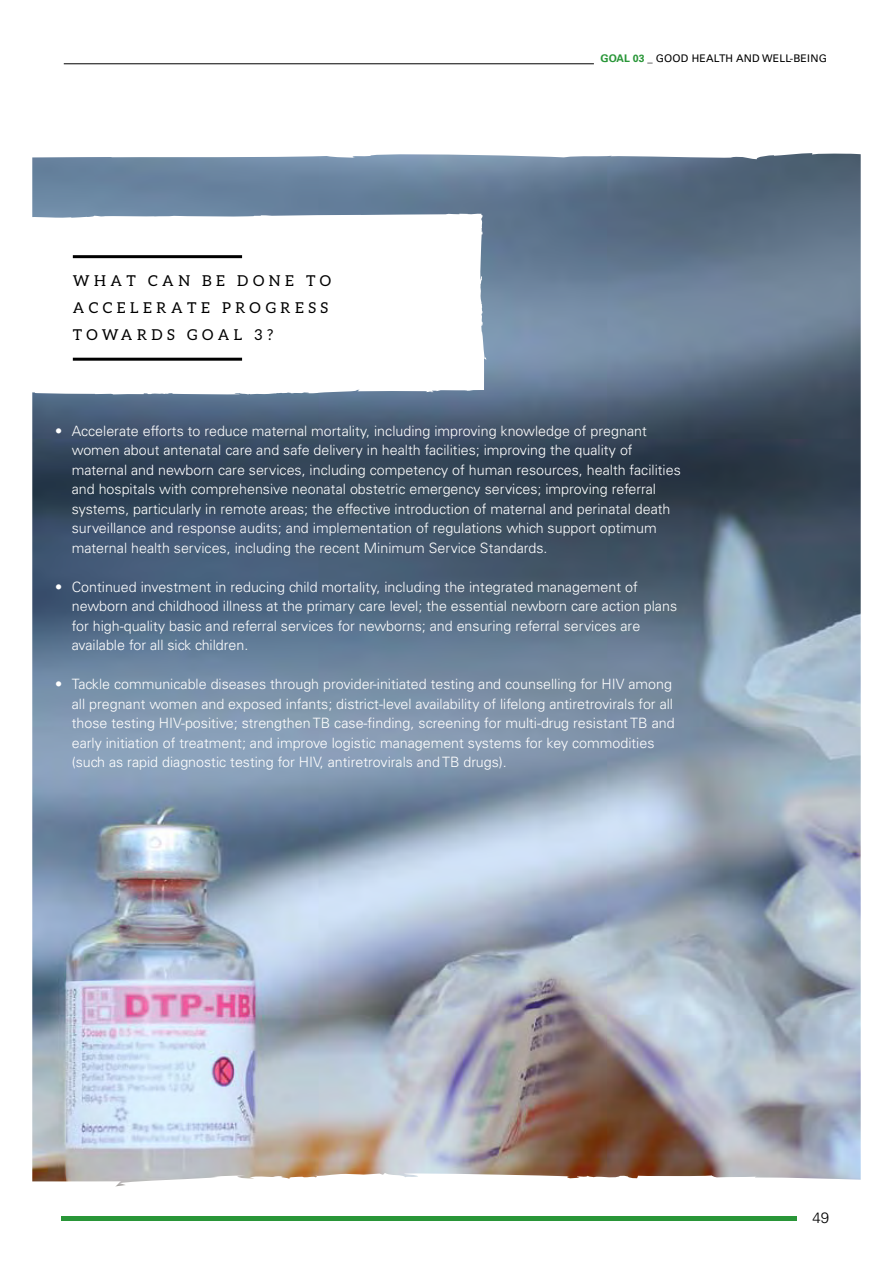
<style>
.page{position:relative;width:893px;height:1263px;background:#fff}
.page>*{position:absolute;margin:0;border:0;box-sizing:border-box;transform-origin:0 0}
.t1{font:15px/27px "Aleo";letter-spacing:.3em;color:#000}
.t2{font:300 15px "Univers LT Std";color:#000}
.t3{font:300 14.25px/19.5px "Univers LT Std";color:#fff}
.t4{font:10.5px "Univers LT Std";letter-spacing:.02em;color:#000}
.s1{font-weight:700;color:#299638}
</style>
<div class="page">
<hr style="left:64px;top:63px;width:530px;height:1px;background:#000">
<div style="left:61px;top:1215px;width:735px;height:5px;background:#299638"></div>
<img style="left:32px;top:153px;width:829px;height:1033px">
<svg style="left:32px;top:213px;width:454px;height:182px"></svg>
<hr style="left:73px;top:255px;width:169px;height:3px;background:#000">
<hr style="left:73px;top:358px;width:169px;height:3px;background:#000">
<p class="t1" style="left:73px;top:267px;width:260px">WHAT CAN BE DONE TO<br>ACCELERATE PROGRESS<br>TOWARDS GOAL 3?</p>
<p class="t4" style="left:601px;top:52px;width:226px"><span class="s1">GOAL 03</span> _ GOOD HEALTH AND WELL-BEING</p>
<p class="t3" style="left:72px;top:421px;width:610px;text-indent:-17px">• Accelerate efforts to reduce maternal mortality, including improving knowledge of pregnant women about antenatal care and safe delivery in health facilities; improving the quality of maternal and newborn care services, including competency of human resources, health facilities and hospitals with comprehensive neonatal obstetric emergency services; improving referral systems, particularly in remote areas; the effective introduction of maternal and perinatal death surveillance and response audits; and implementation of regulations which support optimum maternal health services, including the recent Minimum Service Standards.</p>
<p class="t3" style="left:72px;top:577px;width:607px;text-indent:-17px">• Continued investment in reducing child mortality, including the integrated management of newborn and childhood illness at the primary care level; the essential newborn care action plans for high-quality basic and referral services for newborns; and ensuring referral services are available for all sick children.</p>
<p class="t3" style="left:72px;top:674px;width:604px;text-indent:-17px">• Tackle communicable diseases through provider-initiated testing and counselling for HIV among all pregnant women and exposed infants; district-level availability of lifelong antiretrovirals for all those testing HIV-positive; strengthen TB case-finding, screening for multi-drug resistant TB and early initiation of treatment; and improve logistic management systems for key commodities (such as rapid diagnostic testing for HIV, antiretrovirals and TB drugs).</p>
<p class="t2" style="left:812px;top:1208px;width:18px">49</p>
</div>
